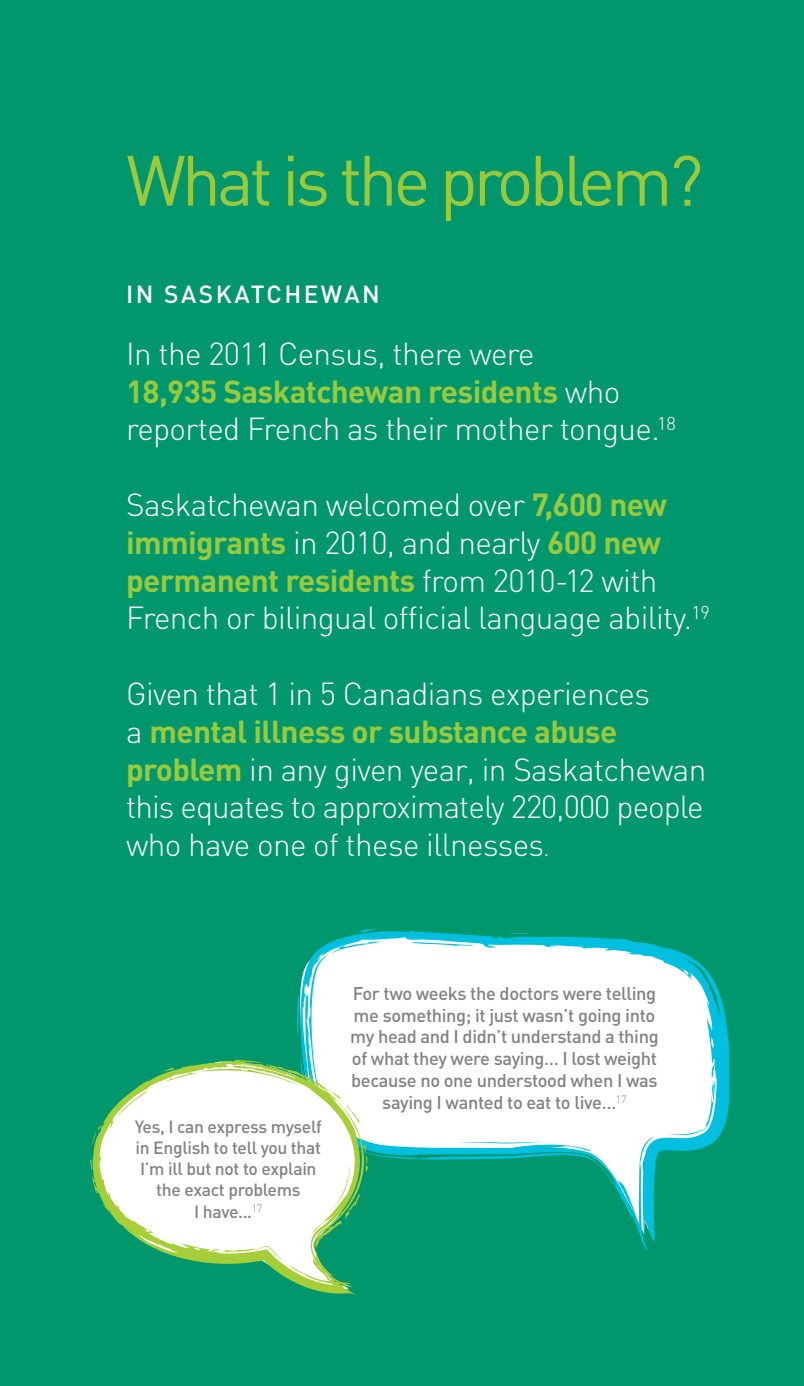
<style>
.page{position:relative;width:804px;height:1386px;background:#fff}
.page>*{position:absolute;margin:0;border:0;box-sizing:border-box;transform-origin:0 0}
.t1{font:70px "DIN";color:#9aca3c}
.t2{font:300 31.5px/37.8px "DIN";letter-spacing:-.02em;color:#fff}
.t3{font:500 24.5px "DIN";letter-spacing:.1em;color:#fff}
.t4{font:500 18.2px/21.9px "DIN";letter-spacing:-.02em;color:#808285;text-align:center}
.t5{font:500 17.5px/21.2px "DIN";letter-spacing:-.02em;color:#808285;text-align:center}
.s1{font-weight:700;color:#9aca3c}
.s2{font-size:22.75px}
</style>
<div class="page">
<div style="left:0;top:0;width:803px;height:1386px;background:#00976c"></div>
<svg style="left:334px;top:931px;width:394px;height:320px;fill:#fff"></svg>
<svg style="left:457px;top:1142px;width:86px;height:2px"></svg>
<svg style="left:352px;top:929px;width:26px;height:4px"></svg>
<svg style="left:411px;top:942px;width:72px;height:6px"></svg>
<svg style="left:667px;top:1064px;width:47px;height:71px;background:#effbfc"></svg>
<svg style="left:92px;top:1123px;width:280px;height:128px"></svg>
<svg style="left:93px;top:1074px;width:271px;height:206px;fill:#fff"></svg>
<svg style="left:211px;top:1246px;width:73px;height:16px"></svg>
<svg style="left:90px;top:1159px;width:9px;height:37px"></svg>
<svg style="left:116px;top:1081px;width:35px;height:37px"></svg>
<svg style="left:91px;top:1124px;width:11px;height:23px"></svg>
<svg style="left:290px;top:1143px;width:77px;height:152px"></svg>
<svg style="left:162px;top:941px;width:219px;height:182px"></svg>
<h1 class="t1" style="left:126px;top:137px;width:578px">What is the problem?</h1>
<p class="t3" style="left:126px;top:278px;width:255px">IN SASKATCHEWAN</p>
<p class="t2" style="left:126px;top:334px;width:551px">In the 2011 Census, there were<br><span class="s1">18,935 Saskatchewan residents</span> who reported French as their mother tongue.<sup>18</sup></p>
<p class="t2" style="left:126px;top:486px;width:585px">Saskatchewan welcomed over <span class="s1">7,600 new immigrants</span> in 2010, and nearly <span class="s1">600 new permanent residents</span> from 2010-12 with French or bilingual official language ability.<sup>19</sup></p>
<p class="t2" style="left:126px;top:675px;width:581px">Given that 1 in 5 Canadians experiences<br>a <span class="s1">mental illness or substance abuse problem</span> in any given year, in Saskatchewan this equates to approximately 220,000 people who have one of these illnesses<span class="s2">.</span></p>
<p class="t5" style="left:135px;top:1116px;width:188px">Yes, I can express myself in English to tell you that<br>I’m ill but not to explain the exact problems<br>I have...<sup>17</sup></p>
<p class="t4" style="left:350px;top:982px;width:310px">For two weeks the doctors were telling me something; it just wasn’t going into my head and I didn’t understand a thing of what they were saying… I lost weight because no one understood when I was saying I wanted to eat to live…<sup>17</sup></p>
</div>
